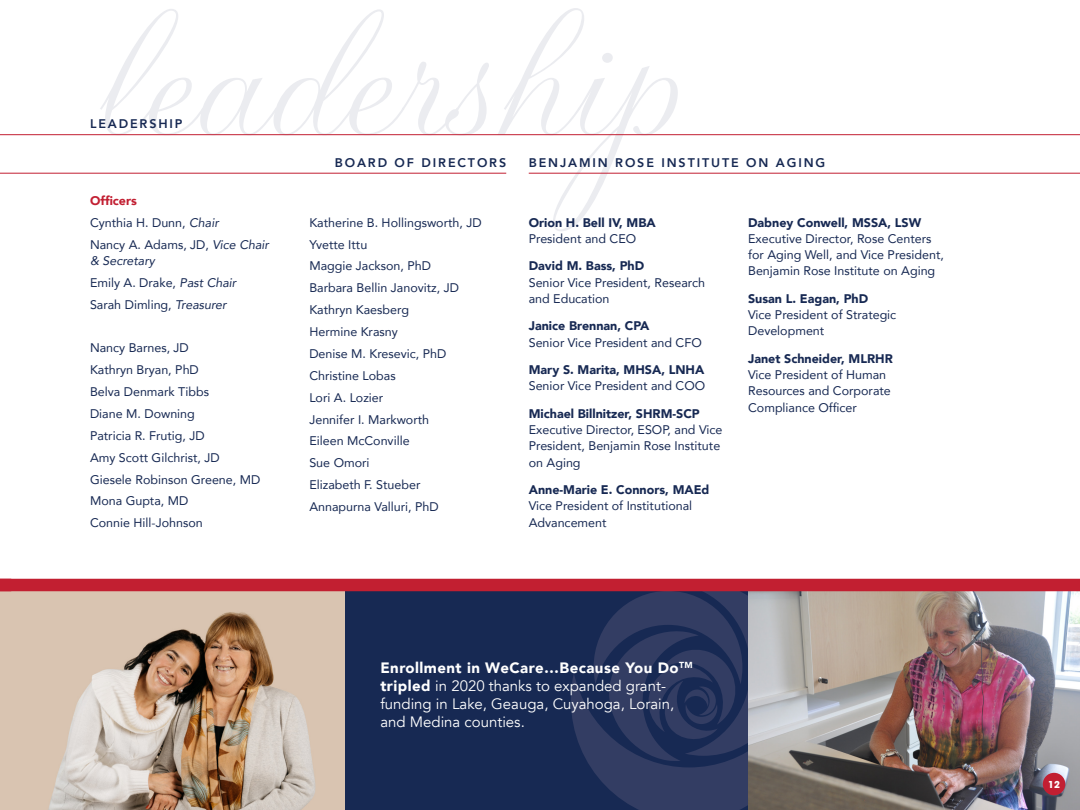
<style>
.page{position:relative;width:1080px;height:810px;background:#fff}
.page>*{position:absolute;margin:0;border:0;box-sizing:border-box;transform-origin:0 0}
.t1{font:15px/18px "Avenir";color:#fff}
.t2{font:12.5px/16.2px "Avenir";color:#172953}
.t3{font:800 12.5px "Avenir";letter-spacing:.15em;color:#172953}
.t4{font:italic 12.5px/16.2px "Avenir";color:#172953}
.t5{font:900 12.5px/16.2px "Avenir";color:#172953}
.t6{font:900 12.5px "Avenir";color:#c21f32}
.t7{font:700 9.5px "ITC Avant Garde Pro";color:#fff}
.s1{font-style:italic}
.s2{font-style:normal}
.s3{font-weight:400}
.s4{font-weight:900}
</style>
<div class="page">
<hr style="left:0;top:134px;width:1080px;height:1px;background:#c21f32">
<hr style="left:529px;top:173px;width:551px;height:1px;background:#c21f32">
<hr style="left:0;top:173px;width:506px;height:1px;background:#c21f32">
<div style="left:0;top:584px;width:1080px;height:226px;background:#172953"></div>
<svg style="left:571px;top:591px;width:177px;height:219px"></svg>
<img style="left:0;top:591px;width:345px;height:219px">
<img style="left:749px;top:591px;width:331px;height:219px">
<div style="left:0;top:579px;width:1080px;height:12px;background:#c21f31"></div>
<div style="left:1043px;top:773px;width:22px;height:22px;background:#c21f32;border-radius:50%"></div>
<p class="t3" style="left:90px;top:114px;width:94px">LEADERSHIP</p>
<p class="t6" style="left:90px;top:190px;width:48px">Officers</p>
<p class="t2" style="left:90px;top:214px;width:130px">Cynthia H. Dunn, <span class="s1">Chair</span></p>
<p class="t4" style="left:90px;top:236px;width:181px"><span class="s2">Nancy A. Adams, JD,</span> Vice Chair &amp; Secretary</p>
<p class="t2" style="left:90px;top:274px;width:148px">Emily A. Drake, <span class="s1">Past Chair</span></p>
<p class="t2" style="left:90px;top:296px;width:138px">Sarah Dimling, <span class="s1">Treasurer</span></p>
<p class="t2" style="left:90px;top:339px;width:100px">Nancy Barnes, JD</p>
<p class="t2" style="left:90px;top:361px;width:110px">Kathryn Bryan, PhD</p>
<p class="t2" style="left:90px;top:383px;width:121px">Belva Denmark Tibbs</p>
<p class="t2" style="left:90px;top:405px;width:106px">Diane M. Downing</p>
<p class="t2" style="left:90px;top:427px;width:116px">Patricia R. Frutig, JD</p>
<p class="t2" style="left:90px;top:449px;width:131px">Amy Scott Gilchrist, JD</p>
<p class="t2" style="left:90px;top:471px;width:172px">Giesele Robinson Greene, MD</p>
<p class="t2" style="left:90px;top:493px;width:100px">Mona Gupta, MD</p>
<p class="t2" style="left:90px;top:514px;width:114px">Connie Hill-Johnson</p>
<p class="t3" style="left:335px;top:153px;width:173px">BOARD OF DIRECTORS</p>
<p class="t3" style="left:529px;top:153px;width:298px">BENJAMIN ROSE INSTITUTE ON AGING</p>
<p class="t2" style="left:309px;top:214px;width:174px">Katherine B. Hollingsworth, JD</p>
<p class="t2" style="left:309px;top:236px;width:59px">Yvette Ittu</p>
<p class="t2" style="left:309px;top:258px;width:123px">Maggie Jackson, PhD</p>
<p class="t2" style="left:309px;top:279px;width:151px">Barbara Bellin Janovitz, JD</p>
<p class="t2" style="left:309px;top:301px;width:101px">Kathryn Kaesberg</p>
<p class="t2" style="left:309px;top:323px;width:90px">Hermine Krasny</p>
<p class="t2" style="left:309px;top:345px;width:139px">Denise M. Kresevic, PhD</p>
<p class="t2" style="left:309px;top:367px;width:88px">Christine Lobas</p>
<p class="t2" style="left:309px;top:389px;width:75px">Lori A. Lozier</p>
<p class="t2" style="left:309px;top:411px;width:121px">Jennifer I. Markworth</p>
<p class="t2" style="left:309px;top:433px;width:102px">Eileen McConville</p>
<p class="t2" style="left:309px;top:454px;width:62px">Sue Omori</p>
<p class="t2" style="left:309px;top:476px;width:113px">Elizabeth F. Stueber</p>
<p class="t2" style="left:309px;top:498px;width:131px">Annapurna Valluri, PhD</p>
<p class="t5" style="left:529px;top:214px;width:129px">Orion H. Bell IV, MBA<br><span class="s3">President and CEO</span></p>
<p class="t2" style="left:529px;top:258px;width:178px"><span class="s4">David M. Bass, PhD<br></span>Senior Vice President, Research and Education</p>
<p class="t2" style="left:529px;top:318px;width:175px"><span class="s4">Janice Brennan, CPA<br></span>Senior Vice President and CFO</p>
<p class="t2" style="left:529px;top:361px;width:178px"><span class="s4">Mary S. Marita, MHSA, LNHA<br></span>Senior Vice President and COO</p>
<p class="t2" style="left:529px;top:405px;width:195px"><span class="s4">Michael Billnitzer, SHRM-SCP<br></span>Executive Director, ESOP, and Vice<br>President, Benjamin Rose Institute on Aging</p>
<p class="t2" style="left:529px;top:481px;width:182px"><span class="s4">Anne-Marie E. Connors, MAEd<br></span>Vice President of Institutional<br>Advancement</p>
<p class="t2" style="left:748px;top:214px;width:197px"><span class="s4">Dabney Conwell, MSSA, LSW<br></span>Executive Director, Rose Centers for Aging Well, and Vice President,<br>Benjamin Rose Institute on Aging</p>
<p class="t2" style="left:748px;top:290px;width:150px"><span class="s4">Susan L. Eagan, PhD<br></span>Vice President of Strategic<br>Development</p>
<p class="t2" style="left:748px;top:350px;width:146px"><span class="s4">Janet Schneider, MLRHR<br></span>Vice President of Human<br>Resources and Corporate<br>Compliance Officer</p>
<p class="t1" style="left:380px;top:659px;width:314px"><span class="s4">Enrollment in WeCare…Because You Do</span><sup>TM </sup><span class="s4">tripled</span> in 2020 thanks to expanded grant&shy;funding in Lake, Geauga, Cuyahoga, Lorain, and Medina counties.</p>
<p class="t7" style="left:1048px;top:778px;width:13px">12</p>
</div>
